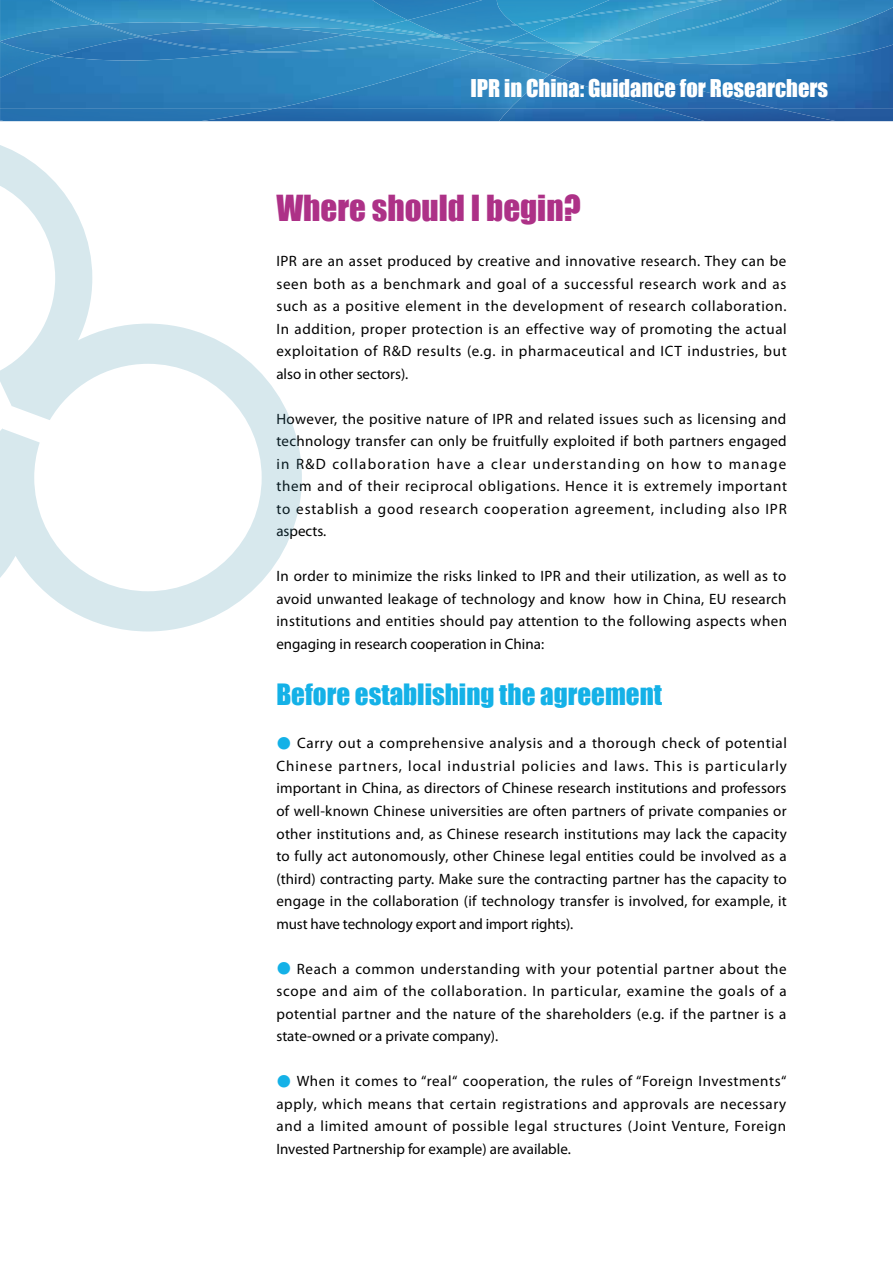
<style>
.page{position:relative;width:893px;height:1263px;background:#fff}
.page>*{position:absolute;margin:0;border:0;box-sizing:border-box;transform-origin:0 0}
.t1{font:33px "Impact";color:#ad3187}
.t2{font:27px "Impact";color:#14b1e7}
.t3{font:22.5px "Impact";color:#fff}
.t4{font:15px/22.5px "Myriad Pro";color:#000;text-align:justify}
.s1{font-family:"Adobe Heiti Std";color:#14b1e7}
</style>
<div class="page">
<img style="left:0;top:0;width:189px;height:41px">
<img style="left:550px;top:24px;width:30px;height:16px">
<img style="left:580px;top:0;width:313px;height:45px">
<div style="left:273px;top:109px;width:226px;height:12px;background:#2369aa"></div>
<img style="left:57px;top:27px;width:213px;height:15px">
<img style="left:461px;top:53px;width:49px;height:56px">
<img style="left:499px;top:109px;width:394px;height:12px">
<img style="left:510px;top:45px;width:383px;height:64px">
<img style="left:270px;top:27px;width:94px;height:8px">
<img style="left:593px;top:56px;width:27px;height:3px">
<img style="left:189px;top:0;width:191px;height:27px">
<img style="left:550px;top:40px;width:58px;height:4px">
<img style="left:605px;top:0;width:177px;height:42px">
<img style="left:100px;top:24px;width:43px;height:13px">
<img style="left:50px;top:0;width:52px;height:24px">
<img style="left:140px;top:37px;width:111px;height:5px">
<img style="left:609px;top:0;width:106px;height:18px">
<img style="left:0;top:109px;width:273px;height:12px">
<img style="left:0;top:42px;width:461px;height:67px">
<img style="left:461px;top:52px;width:15px;height:5px">
<img style="left:402px;top:42px;width:59px;height:8px">
<img style="left:461px;top:51px;width:19px;height:1px">
<img style="left:364px;top:27px;width:13px;height:3px">
<img style="left:380px;top:20px;width:28px;height:7px">
<img style="left:251px;top:35px;width:93px;height:7px">
<img style="left:344px;top:30px;width:87px;height:12px">
<img style="left:377px;top:27px;width:54px;height:9px">
<img style="left:529px;top:25px;width:36px;height:8px">
<img style="left:515px;top:0;width:94px;height:24px">
<img style="left:245px;top:42px;width:157px;height:11px">
<img style="left:399px;top:37px;width:32px;height:5px">
<img style="left:515px;top:17px;width:54px;height:8px">
<img style="left:502px;top:42px;width:78px;height:13px">
<img style="left:529px;top:33px;width:21px;height:9px">
<img style="left:487px;top:59px;width:62px;height:16px">
<img style="left:661px;top:109px;width:175px;height:12px">
<img style="left:549px;top:59px;width:229px;height:50px">
<img style="left:480px;top:45px;width:99px;height:14px">
<img style="left:573px;top:56px;width:20px;height:3px">
<img style="left:502px;top:42px;width:50px;height:2px">
<img style="left:372px;top:0;width:89px;height:20px">
<img style="left:495px;top:42px;width:7px;height:3px">
<img style="left:461px;top:25px;width:68px;height:17px">
<img style="left:461px;top:41px;width:34px;height:10px">
<img style="left:408px;top:6px;width:53px;height:29px">
<img style="left:461px;top:0;width:54px;height:24px">
<img style="left:441px;top:32px;width:20px;height:3px">
<img style="left:461px;top:24px;width:56px;height:9px">
<svg style="left:431px;top:35px;width:30px;height:8px"></svg>
<svg style="left:0;top:145px;width:302px;height:486px"></svg>
<h3 class="t3" style="left:470px;top:70px;width:359px">IPR in China: Guidance for Researchers</h3>
<h1 class="t1" style="left:276px;top:182px;width:306px">Where should I begin?</h1>
<p class="t4" style="left:276px;top:249px;width:512px">IPR are an asset produced by creative and innovative research. They can be seen both as a benchmark and goal of a successful research work and as such as a positive element in the development of research collaboration.<br>In addition, proper protection is an effective way of promoting the actual exploitation of R&amp;D results (e.g. in pharmaceutical and ICT industries, but also in other sectors).</p>
<p class="t4" style="left:276px;top:407px;width:512px">However, the positive nature of IPR and related issues such as licensing and technology transfer can only be fruitfully exploited if both partners engaged in R&amp;D collaboration have a clear understanding on how to manage them and of their reciprocal obligations. Hence it is extremely important to establish a good research cooperation agreement, including also IPR aspects.</p>
<p class="t4" style="left:276px;top:564px;width:512px">In order to minimize the risks linked to IPR and their utilization, as well as to avoid unwanted leakage of technology and know‐how in China, EU research institutions and entities should pay attention to the following aspects when engaging in research cooperation in China:</p>
<h2 class="t2" style="left:276px;top:674px;width:387px">Before establishing the agreement</h2>
<p class="t4" style="left:276px;top:732px;width:512px"><span class="s1">●</span> Carry out a comprehensive analysis and a thorough check of potential Chinese partners, local industrial policies and laws. This is particularly important in China, as directors of Chinese research institutions and professors of well-known Chinese universities are often partners of private companies or other institutions and, as Chinese research institutions may lack the capacity to fully act autonomously, other Chinese legal entities could be involved as a (third) contracting party. Make sure the contracting partner has the capacity to engage in the collaboration (if technology transfer is involved, for example, it must have technology export and import rights).</p>
<p class="t4" style="left:276px;top:957px;width:512px"><span class="s1">●</span> Reach a common understanding with your potential partner about the scope and aim of the collaboration. In particular, examine the goals of a potential partner and the nature of the shareholders (e.g. if the partner is a state-owned or a private company).</p>
<p class="t4" style="left:276px;top:1069px;width:512px"><span class="s1">●</span> When it comes to “real“ cooperation, the rules of “Foreign Investments“ apply, which means that certain registrations and approvals are necessary and a limited amount of possible legal structures (Joint Venture, Foreign Invested Partnership for example) are available.</p>
</div>
